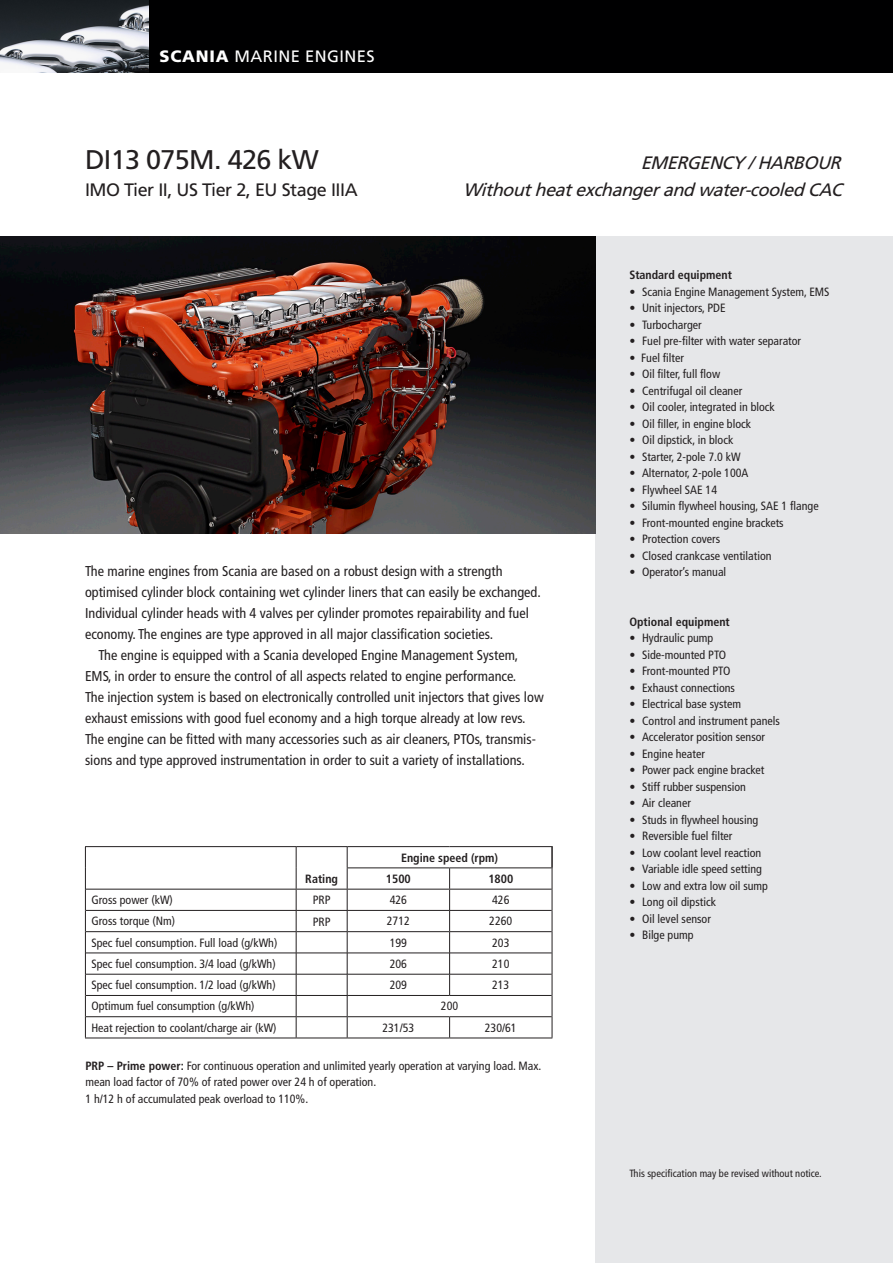
<style>
.page{position:relative;width:893px;height:1263px;background:#fff}
.page>*{position:absolute;margin:0;border:0;box-sizing:border-box;transform-origin:0 0}
.t1{font:27px "Frutiger";letter-spacing:-.025em;color:#231f20}
.t2{font:italic 18px "Frutiger";color:#231f20}
.t3{font:18px "Frutiger";letter-spacing:-.025em;color:#231f20}
.t4{font:16.5px "Frutiger";letter-spacing:.025em;color:#fff}
.t5{font:condensed 14.25px "Frutiger";color:#231f20}
.t6{font:condensed 12px/16.5px "Frutiger";color:#231f20}
.t7{font:700 condensed 12px "Frutiger";color:#231f20}
.t8{font:condensed 10.5px "Frutiger";color:#231f20}
.s1{font-weight:900}
.s2{font-weight:700}
</style>
<div class="page">
<div style="left:595px;top:236px;width:298px;height:1027px;background:#e6e7e9"></div>
<div style="left:0;top:0;width:893px;height:72px;background:#000001"></div>
<img style="left:0;top:236px;width:595px;height:298px">
<hr style="left:551px;top:847px;width:2px;height:20px;background:#231f20">
<hr style="left:85px;top:846px;width:211px;height:1px;background:#231f20">
<hr style="left:296px;top:846px;width:51px;height:1px;background:#231f20">
<hr style="left:347px;top:846px;width:103px;height:1px;background:#231f20">
<hr style="left:450px;top:846px;width:103px;height:1px;background:#231f20">
<hr style="left:347px;top:867px;width:103px;height:1px;background:#231f20">
<hr style="left:450px;top:867px;width:103px;height:1px;background:#231f20">
<hr style="left:86px;top:889px;width:210px;height:1px;background:#231f20">
<hr style="left:296px;top:889px;width:51px;height:1px;background:#231f20">
<hr style="left:347px;top:889px;width:103px;height:1px;background:#231f20">
<hr style="left:450px;top:889px;width:102px;height:1px;background:#231f20">
<hr style="left:86px;top:931px;width:210px;height:1px;background:#231f20">
<hr style="left:296px;top:931px;width:51px;height:1px;background:#231f20">
<hr style="left:347px;top:931px;width:103px;height:1px;background:#231f20">
<hr style="left:450px;top:931px;width:102px;height:1px;background:#231f20">
<svg style="left:449px;top:868px;width:1px;height:127px"></svg>
<hr style="left:86px;top:1016px;width:210px;height:1px;background:#231f20">
<hr style="left:296px;top:1016px;width:51px;height:1px;background:#231f20">
<svg style="left:296px;top:847px;width:1px;height:190px"></svg>
<hr style="left:347px;top:1016px;width:103px;height:1px;background:#231f20">
<svg style="left:347px;top:847px;width:1px;height:190px"></svg>
<hr style="left:450px;top:1016px;width:102px;height:1px;background:#231f20">
<svg style="left:449px;top:1017px;width:1px;height:20px"></svg>
<hr style="left:85px;top:1037px;width:211px;height:1px;background:#231f20">
<hr style="left:296px;top:1037px;width:51px;height:1px;background:#231f20">
<hr style="left:347px;top:1037px;width:103px;height:1px;background:#231f20">
<hr style="left:450px;top:1037px;width:102px;height:1px;background:#231f20">
<svg style="left:85px;top:847px;width:1px;height:190px"></svg>
<svg style="left:552px;top:868px;width:1px;height:169px"></svg>
<hr style="left:86px;top:910px;width:210px;height:1px;background:#231f20">
<hr style="left:296px;top:910px;width:51px;height:1px;background:#231f20">
<hr style="left:347px;top:910px;width:103px;height:1px;background:#231f20">
<hr style="left:450px;top:910px;width:102px;height:1px;background:#231f20">
<hr style="left:86px;top:953px;width:210px;height:1px;background:#231f20">
<hr style="left:296px;top:953px;width:51px;height:1px;background:#231f20">
<hr style="left:347px;top:953px;width:103px;height:1px;background:#231f20">
<hr style="left:450px;top:953px;width:102px;height:1px;background:#231f20">
<hr style="left:86px;top:974px;width:210px;height:1px;background:#231f20">
<hr style="left:296px;top:974px;width:51px;height:1px;background:#231f20">
<hr style="left:347px;top:974px;width:103px;height:1px;background:#231f20">
<hr style="left:450px;top:974px;width:102px;height:1px;background:#231f20">
<hr style="left:86px;top:995px;width:210px;height:1px;background:#231f20">
<hr style="left:296px;top:995px;width:51px;height:1px;background:#231f20">
<hr style="left:347px;top:995px;width:103px;height:1px;background:#231f20">
<hr style="left:450px;top:995px;width:102px;height:1px;background:#231f20">
<img style="left:0;top:0;width:149px;height:72px">
<h3 class="t4" style="left:159px;top:46px;width:217px"><span class="s1">SCANIA</span> MARINE engines</h3>
<h1 class="t1" style="left:85px;top:144px;width:235px">DI13 075M. 426 kW</h1>
<h2 class="t2" style="left:641px;top:152px;width:207px">EMERG ENCY /HARBOUR</h2>
<h2 class="t3" style="left:85px;top:179px;width:274px">IMO Tier II, US Tier 2, EU Stage IIIA</h2>
<h2 class="t2" style="left:463px;top:179px;width:386px">Withoutheatexchangerandwater-cooledCAC</h2>
<p class="t5" style="left:85px;top:563px;width:419px">The marine engines from Scania are based on a robust design with a strength</p>
<p class="t5" style="left:85px;top:584px;width:457px">optimised cylinder block containing wet cylinder liners that can easily be exchanged.</p>
<p class="t5" style="left:85px;top:605px;width:445px">Individual cylinder heads with 4 valves per cylinder promotes repairability and fuel</p>
<p class="t5" style="left:85px;top:626px;width:410px">economy. The engines are type approved in all major classification societies.</p>
<p class="t5" style="left:99px;top:647px;width:421px">The engine is equipped with a Scania developed Engine Management System,</p>
<p class="t5" style="left:85px;top:668px;width:433px">EMS, in order to ensure the control of all aspects related to engine performance.</p>
<p class="t5" style="left:85px;top:689px;width:460px">The injection system is based on electronically controlled unit injectors that gives low</p>
<p class="t5" style="left:85px;top:710px;width:442px">exhaust emissions with good fuel economy and a high torque already at low revs.</p>
<p class="t5" style="left:85px;top:731px;width:452px">The engine can be fitted with many accessories such as air cleaners, PTOs, transmis-</p>
<p class="t5" style="left:85px;top:752px;width:441px">sions and type approved instrumentation in order to suit a variety of installations.</p>
<p class="t7" style="left:401px;top:850px;width:99px">Engine speed (rpm)</p>
<p class="t7" style="left:305px;top:872px;width:34px">Rating</p>
<p class="t7" style="left:386px;top:872px;width:26px">1500</p>
<p class="t7" style="left:488px;top:872px;width:26px">1800</p>
<p class="t6" style="left:91px;top:892px;width:83px">Gross power (kW)</p>
<p class="t6" style="left:313px;top:892px;width:19px">PRP</p>
<p class="t6" style="left:390px;top:892px;width:19px">426</p>
<p class="t6" style="left:492px;top:892px;width:19px">426</p>
<p class="t6" style="left:91px;top:913px;width:85px">Gross torque (Nm)</p>
<p class="t6" style="left:313px;top:913px;width:19px">PRP</p>
<p class="t6" style="left:387px;top:913px;width:25px">2712</p>
<p class="t6" style="left:489px;top:913px;width:25px">2260</p>
<p class="t6" style="left:91px;top:934px;width:187px">Spec fuel consumption. Full load (g/kWh)</p>
<p class="t6" style="left:390px;top:934px;width:19px">199</p>
<p class="t6" style="left:492px;top:934px;width:19px">203</p>
<p class="t6" style="left:91px;top:956px;width:186px">Spec fuel consumption. 3/4 load (g/kWh)</p>
<p class="t6" style="left:390px;top:956px;width:19px">206</p>
<p class="t6" style="left:492px;top:956px;width:19px">210</p>
<p class="t6" style="left:91px;top:977px;width:186px">Spec fuel consumption. 1/2 load (g/kWh)</p>
<p class="t6" style="left:390px;top:977px;width:19px">209</p>
<p class="t6" style="left:492px;top:977px;width:19px">213</p>
<p class="t6" style="left:91px;top:998px;width:165px">Optimum fuel consumption (g/kWh)</p>
<p class="t6" style="left:441px;top:998px;width:19px">200</p>
<p class="t6" style="left:91px;top:1019px;width:187px">Heat rejection to coolant/charge air (kW)</p>
<p class="t6" style="left:382px;top:1019px;width:33px">231/53</p>
<p class="t6" style="left:485px;top:1019px;width:33px">230/61</p>
<p class="t6" style="left:85px;top:1057px;width:457px"><span class="s2">PRP – Prime power:</span> For continuous operation and unlimited yearly operation at varying load. Max. mean load factor of 70% of rated power over 24 h of operation.<br>1 h/12 h of accumulated peak overload to 110%.</p>
<p class="t7" style="left:629px;top:268px;width:104px">Standard equipment</p>
<p class="t6" style="left:629px;top:283px;width:202px">• Scania Engine Management System, EMS</p>
<p class="t6" style="left:629px;top:300px;width:98px">• Unit injectors, PDE</p>
<p class="t6" style="left:629px;top:316px;width:74px">• Turbocharger</p>
<p class="t6" style="left:629px;top:333px;width:173px">• Fuel pre-filter with water separator</p>
<p class="t6" style="left:629px;top:349px;width:56px">• Fuel filter</p>
<p class="t6" style="left:629px;top:366px;width:92px">• Oil filter, full flow</p>
<p class="t6" style="left:629px;top:382px;width:114px">• Centrifugal oil cleaner</p>
<p class="t6" style="left:629px;top:399px;width:147px">• Oil cooler, integrated in block</p>
<p class="t6" style="left:629px;top:415px;width:123px">• Oil filler, in engine block</p>
<p class="t6" style="left:629px;top:432px;width:106px">• Oil dipstick, in block</p>
<p class="t6" style="left:629px;top:448px;width:113px">• Starter, 2-pole 7.0 kW</p>
<p class="t6" style="left:629px;top:465px;width:121px">• Alternator, 2-pole 100A</p>
<p class="t6" style="left:629px;top:481px;width:89px">• Flywheel SAE 14</p>
<p class="t6" style="left:629px;top:498px;width:191px">• Silumin flywheel housing, SAE 1 flange</p>
<p class="t6" style="left:629px;top:514px;width:156px">• Front-mounted engine brackets</p>
<p class="t6" style="left:629px;top:531px;width:92px">• Protection covers</p>
<p class="t6" style="left:629px;top:547px;width:144px">• Closed crankcase ventilation</p>
<p class="t6" style="left:629px;top:564px;width:98px">• Operator’s manual</p>
<p class="t7" style="left:629px;top:614px;width:102px">Optional equipment</p>
<p class="t6" style="left:629px;top:630px;width:86px">• Hydraulic pump</p>
<p class="t6" style="left:629px;top:646px;width:98px">• Side-mounted PTO</p>
<p class="t6" style="left:629px;top:663px;width:103px">• Front-mounted PTO</p>
<p class="t6" style="left:629px;top:679px;width:107px">• Exhaust connections</p>
<p class="t6" style="left:629px;top:696px;width:113px">• Electrical base system</p>
<p class="t6" style="left:629px;top:712px;width:152px">• Control and instrument panels</p>
<p class="t6" style="left:629px;top:729px;width:137px">• Accelerator position sensor</p>
<p class="t6" style="left:629px;top:745px;width:77px">• Engine heater</p>
<p class="t6" style="left:629px;top:762px;width:136px">• Power pack engine bracket</p>
<p class="t6" style="left:629px;top:778px;width:118px">• Stiff rubber suspension</p>
<p class="t6" style="left:629px;top:795px;width:63px">• Air cleaner</p>
<p class="t6" style="left:629px;top:811px;width:130px">• Studs in flywheel housing</p>
<p class="t6" style="left:629px;top:828px;width:105px">• Reversible fuel filter</p>
<p class="t6" style="left:629px;top:844px;width:134px">• Low coolant level reaction</p>
<p class="t6" style="left:629px;top:861px;width:134px">• Variable idle speed setting</p>
<p class="t6" style="left:629px;top:877px;width:140px">• Low and extra low oil sump</p>
<p class="t6" style="left:629px;top:894px;width:88px">• Long oil dipstick</p>
<p class="t6" style="left:629px;top:910px;width:83px">• Oil level sensor</p>
<p class="t6" style="left:629px;top:927px;width:66px">• Bilge pump</p>
<p class="t8" style="left:629px;top:1167px;width:194px">This specification may be revised without notice.</p>
</div>
